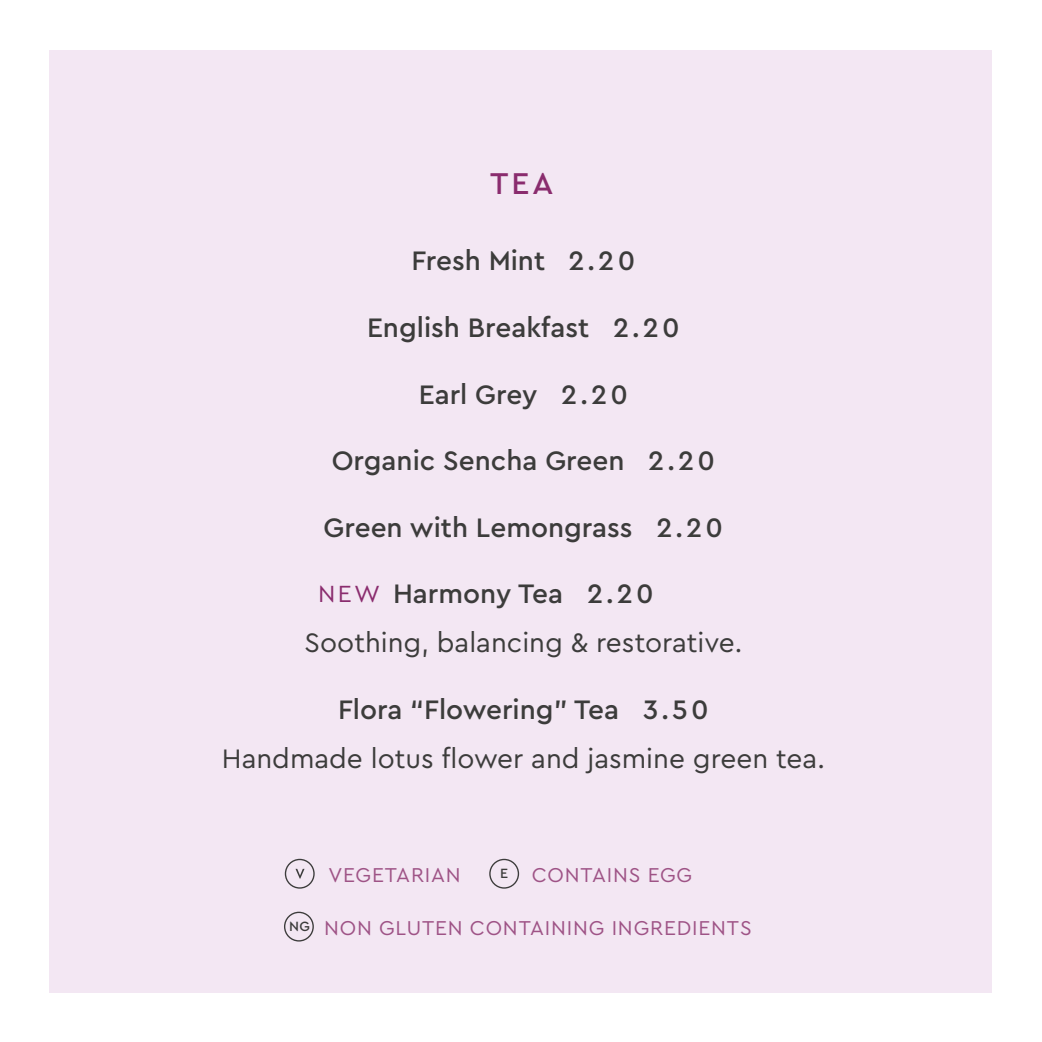
<style>
.page{position:relative;width:1042px;height:1042px;background:#fff}
.page>*{position:absolute;margin:0;border:0;box-sizing:border-box;transform-origin:0 0}
.t1{font:500 31.5px "Cera GR";color:#8a2c6e}
.t2{font:500 28px "Cera GR";color:#3c3c3b}
.t3{font:28px "Cera GR";color:#3c3c3b}
.t4{font:24.5px "Cera GR";color:#8a2c6e}
.t5{font:21px "Cera GR";letter-spacing:.04em;color:#9e5386}
</style>
<div class="page">
<div style="left:50px;top:50px;width:942px;height:942px;background:#f3e7f3"></div>
<div style="left:285px;top:859px;width:30px;height:29px;border:1px solid #3c3c3b;border-radius:50%"></div>
<svg style="left:295px;top:869px;width:9px;height:9px"></svg>
<div style="left:284px;top:911px;width:30px;height:30px;border:1px solid #3c3c3b;border-radius:50%"></div>
<div style="left:489px;top:859px;width:30px;height:29px;border:1px solid #3c3c3b;border-radius:50%"></div>
<p class="t1" style="left:490px;top:165px;width:65px">TEA</p>
<p class="t2" style="left:411px;top:245px;width:225px">Fresh Mint 2.20</p>
<p class="t2" style="left:367px;top:312px;width:314px">English Breakfast 2.20</p>
<p class="t2" style="left:419px;top:378px;width:211px">Earl Grey 2.20</p>
<p class="t2" style="left:332px;top:445px;width:385px">Organic Sencha Green 2.20</p>
<p class="t2" style="left:324px;top:511px;width:401px">Green with Lemongrass 2.20</p>
<p class="t2" style="left:393px;top:578px;width:262px">Harmony Tea 2.20</p>
<p class="t3" style="left:305px;top:627px;width:439px">Soothing, balancing &amp; restorative.</p>
<p class="t4" style="left:318px;top:580px;width:64px">NEW</p>
<p class="t2" style="left:338px;top:693px;width:372px">Flora “Flowering” Tea 3.50</p>
<p class="t3" style="left:222px;top:742px;width:604px">Handmade lotus flower and jasmine green tea.</p>
<p class="t5" style="left:328px;top:863px;width:134px">VEGETARIAN</p>
<p class="t5" style="left:289px;top:916px;width:464px"><sup>NG</sup> NON GLUTEN CONTAINING INGREDIENTS</p>
<p class="t5" style="left:500px;top:863px;width:193px"><sup>E</sup> CONTAINS EGG</p>
</div>
